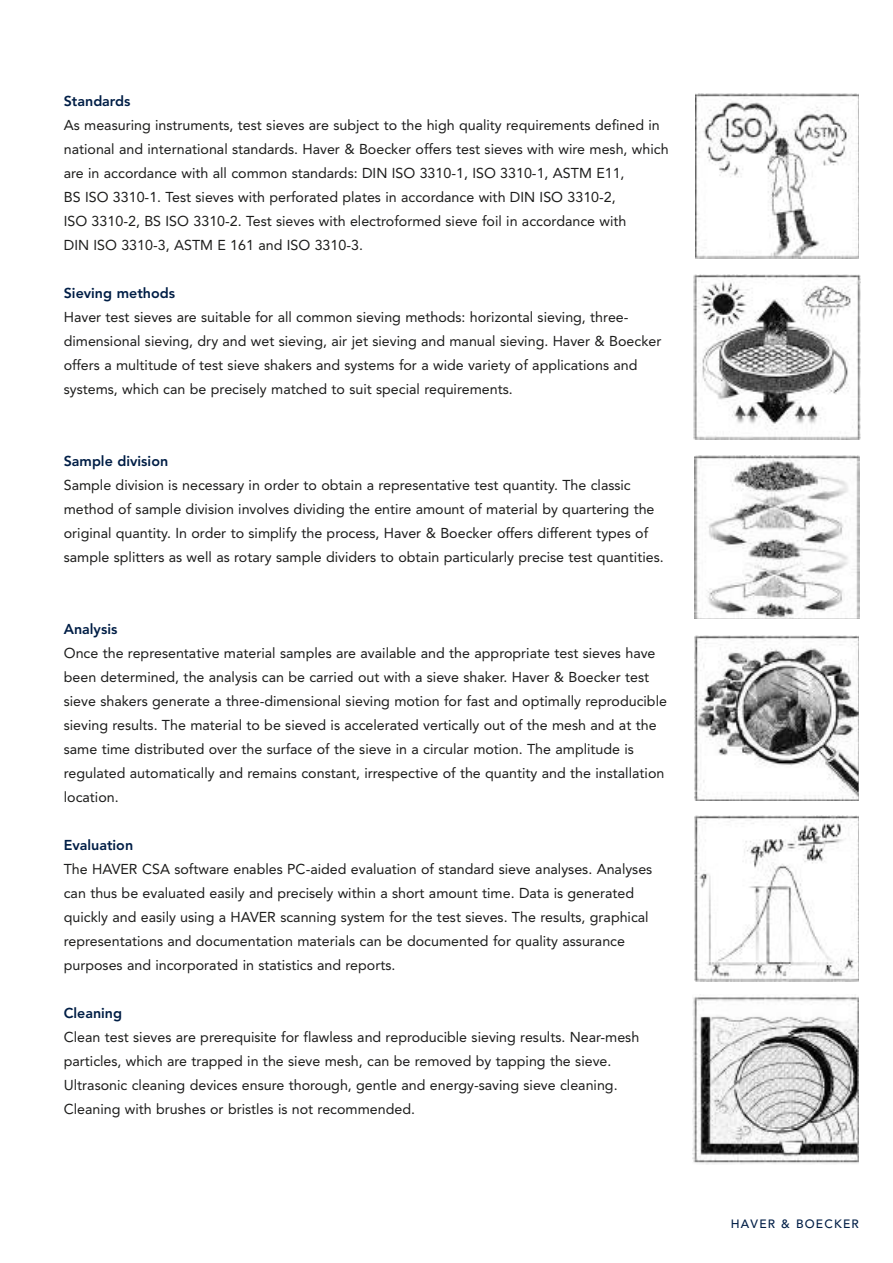
<style>
.page{position:relative;width:893px;height:1263px;background:#fff}
.page>*{position:absolute;margin:0;border:0;box-sizing:border-box;transform-origin:0 0}
.t1{font:14.25px/24px "Avenir LT Std";color:#1c1c1b}
.t2{font:800 14.25px "Avenir LT Std";color:#001e46}
.t3{font:500 12px "Avenir LT Std";letter-spacing:.1em;color:#001e46}
</style>
<div class="page">
<img style="left:695px;top:94px;width:164px;height:165px">
<img style="left:693px;top:274px;width:167px;height:165px">
<img style="left:695px;top:456px;width:165px;height:163px">
<img style="left:694px;top:636px;width:165px;height:164px">
<img style="left:694px;top:816px;width:165px;height:165px">
<img style="left:692px;top:994px;width:166px;height:170px">
<p class="t2" style="left:64px;top:92px;width:68px">Standards</p>
<p class="t1" style="left:64px;top:113px;width:606px">As measuring instruments, test sieves are subject to the high quality requirements defined in national and international standards. Haver &amp; Boecker offers test sieves with wire mesh, which are in accordance with all common standards: DIN ISO 3310-1, ISO 3310-1, ASTM E11,<br>BS ISO 3310-1. Test sieves with perforated plates in accordance with DIN ISO 3310-2,<br>ISO 3310-2, BS ISO 3310-2. Test sieves with electroformed sieve foil in accordance with<br>DIN ISO 3310-3, ASTM E 161 and ISO 3310-3.</p>
<p class="t2" style="left:64px;top:284px;width:113px">Sieving methods</p>
<p class="t1" style="left:64px;top:305px;width:599px">Haver test sieves are suitable for all common sieving methods: horizontal sieving, three&shy;dimensional sieving, dry and wet sieving, air jet sieving and manual sieving. Haver &amp; Boecker offers a multitude of test sieve shakers and systems for a wide variety of applications and systems, which can be precisely matched to suit special requirements.</p>
<p class="t2" style="left:64px;top:452px;width:106px">Sample division</p>
<p class="t1" style="left:64px;top:473px;width:601px">Sample division is necessary in order to obtain a representative test quantity. The classic method of sample division involves dividing the entire amount of material by quartering the original quantity. In order to simplify the process, Haver &amp; Boecker offers different types of sample splitters as well as rotary sample dividers to obtain particularly precise test quantities.</p>
<p class="t2" style="left:64px;top:620px;width:55px">Analysis</p>
<p class="t1" style="left:64px;top:641px;width:605px">Once the representative material samples are available and the appropriate test sieves have been determined, the analysis can be carried out with a sieve shaker. Haver &amp; Boecker test sieve shakers generate a three-dimensional sieving motion for fast and optimally reproducible sieving results. The material to be sieved is accelerated vertically out of the mesh and at the same time distributed over the surface of the sieve in a circular motion. The amplitude is regulated automatically and remains constant, irrespective of the quantity and the installation location.</p>
<p class="t2" style="left:64px;top:836px;width:71px">Evaluation</p>
<p class="t1" style="left:64px;top:857px;width:590px">The HAVER CSA software enables PC-aided evaluation of standard sieve analyses. Analyses can thus be evaluated easily and precisely within a short amount time. Data is generated quickly and easily using a HAVER scanning system for the test sieves. The results, graphical representations and documentation materials can be documented for quality assurance purposes and incorporated in statistics and reports.</p>
<p class="t2" style="left:64px;top:1004px;width:60px">Cleaning</p>
<p class="t1" style="left:64px;top:1025px;width:577px">Clean test sieves are prerequisite for flawless and reproducible sieving results. Near-mesh particles, which are trapped in the sieve mesh, can be removed by tapping the sieve.<br>Ultrasonic cleaning devices ensure thorough, gentle and energy-saving sieve cleaning.<br>Cleaning with brushes or bristles is not recommended.</p>
<p class="t3" style="left:731px;top:1217px;width:130px">HAVER &amp; BOECKER</p>
</div>
